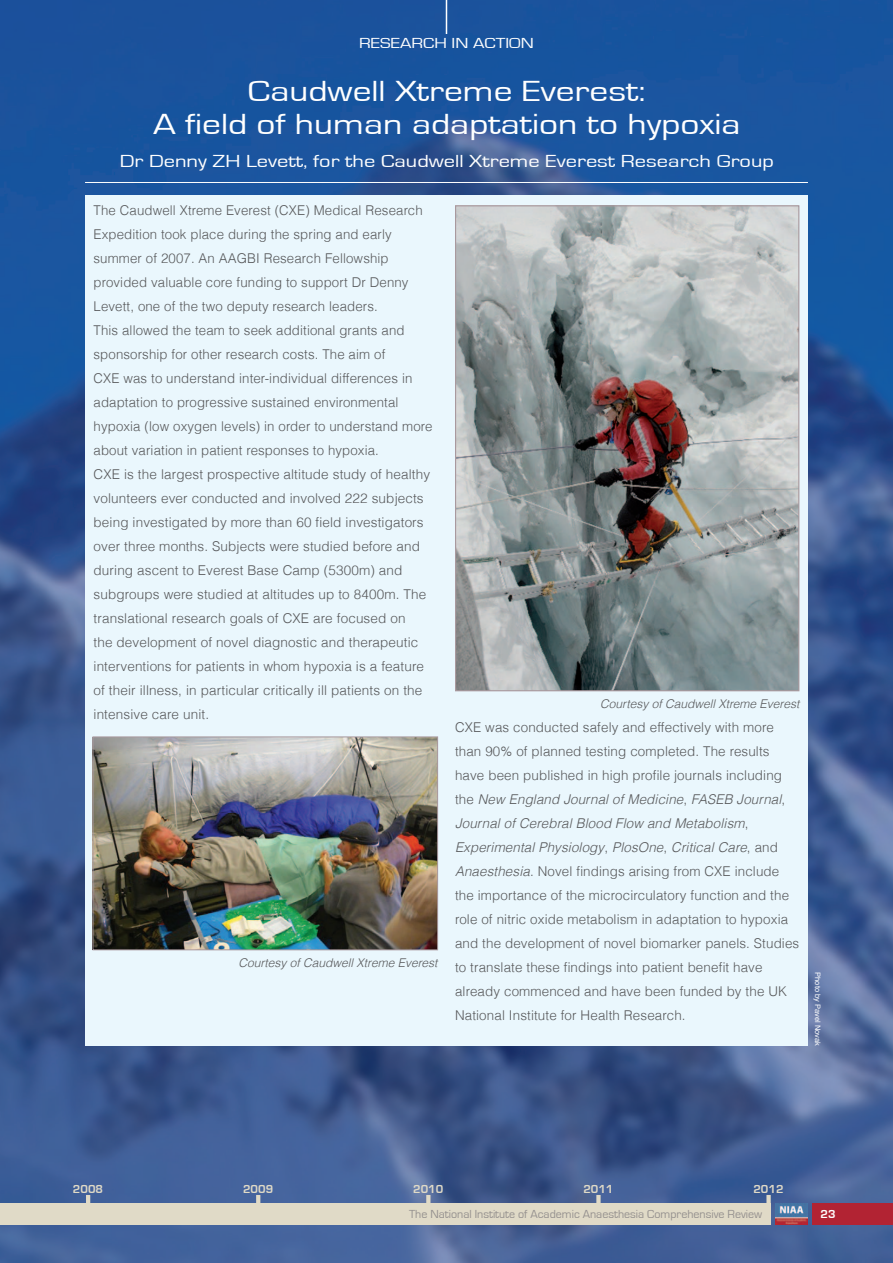
<style>
.page{position:relative;width:893px;height:1263px;background:#fff}
.page>*{position:absolute;margin:0;border:0;box-sizing:border-box;transform-origin:0 0}
.t1{font:30px/33px "Eurostile";color:#fff;text-align:center;scale:1.25 1}
.t2{font:18px "Eurostile";color:#fff;scale:1.25 1}
.t3{font:15px "Eurostile";color:#fff;scale:1.25 1}
.t4{font:300 13.5px/24px "Helvetica";letter-spacing:.01em;color:#57585a}
.t5{font:italic 300 12px "Helvetica";color:#57585a}
.t6{font:12px "Eurostile";color:#94908e}
.t7{font:700 12px "Eurostile";color:#e0dac7}
.t8{font:700 12px "Eurostile";color:#fff}
.t9{font:7.5px "Helvetica";color:#fff}
.s1{font-style:italic}
</style>
<div class="page">
<img style="left:0;top:0;width:893px;height:1263px">
<div style="left:85px;top:196px;width:723px;height:850px;background:#eaf7fd"></div>
<div style="left:812px;top:1203px;width:81px;height:22px;background:#b22333"></div>
<img style="left:775px;top:1203px;width:33px;height:22px">
<hr style="left:85px;top:182px;width:723px;height:1px;background:#fff">
<hr style="left:446px;top:0;width:1px;height:34px;background:#fff">
<hr style="left:86px;top:1195px;width:4px;height:30px;background:#e0dac7">
<svg style="left:256px;top:1195px;width:4px;height:8px"></svg>
<svg style="left:426px;top:1195px;width:4px;height:8px"></svg>
<div style="left:596px;top:1195px;width:5px;height:30px;background:#e0dac7"></div>
<div style="left:766px;top:1195px;width:5px;height:30px;background:#e0dac7"></div>
<div style="left:0;top:1203px;width:771px;height:22px;background:#e0dac7"></div>
<img style="left:95px;top:738px;width:341px;height:210px">
<div style="left:93px;top:736px;width:345px;height:214px;border:1px solid #a9999e"></div>
<img style="left:457px;top:207px;width:340px;height:482px">
<p class="t3" style="left:359px;top:35px;width:141px">RESEARCH IN ACTION</p>
<h1 class="t1" style="left:153px;top:75px;width:472px">Caudwell Xtreme Everest:<br>A field of human adaptation to hypoxia</h1>
<h2 class="t2" style="left:120px;top:151px;width:525px">Dr Denny ZH Levett, for the Caudwell Xtreme Everest Research Group</h2>
<p class="t4" style="left:94px;top:198px;width:340px">The Caudwell Xtreme Everest (CXE) Medical Research Expedition took place during the spring and early summer of 2007. An AAGBI Research Fellowship provided valuable core funding to support Dr Denny Levett, one of the two deputy research leaders.<br>This allowed the team to seek additional grants and sponsorship for other research costs. The aim of<br>CXE was to understand inter-individual differences in adaptation to progressive sustained environmental hypoxia (low oxygen levels) in order to understand more about variation in patient responses to hypoxia.<br>CXE is the largest prospective altitude study of healthy volunteers ever conducted and involved 222 subjects being investigated by more than 60 field investigators over three months. Subjects were studied before and during ascent to Everest Base Camp (5300m) and subgroups were studied at altitudes up to 8400m. The translational research goals of CXE are focused on<br>the development of novel diagnostic and therapeutic interventions for patients in whom hypoxia is a feature of their illness, in particular critically ill patients on the intensive care unit.</p>
<p class="t5" style="left:238px;top:955px;width:201px">Courtesy of Caudwell Xtreme Everest</p>
<p class="t5" style="left:600px;top:697px;width:201px">Courtesy of Caudwell Xtreme Everest</p>
<p class="t4" style="left:455px;top:715px;width:346px">CXE was conducted safely and effectively with more than 90% of planned testing completed. The results have been published in high profile journals including the <span class="s1">New England Journal of Medicine</span>, <span class="s1">FASEB Journal</span>, <span class="s1">Journal of Cerebral Blood Flow and Metabolism</span>, <span class="s1">Experimental Physiology</span>, <span class="s1">PlosOne</span>, <span class="s1">Critical Care</span>, and <span class="s1">Anaesthesia</span>. Novel findings arising from CXE include the importance of the microcirculatory function and the role of nitric oxide metabolism in adaptation to hypoxia and the development of novel biomarker panels. Studies to translate these findings into patient benefit have already commenced and have been funded by the UK National Institute for Health Research.</p>
<p class="t9" style="left:824px;top:972px;width:75px;rotate:90deg">Photo by Pavel Novak</p>
<p class="t7" style="left:73px;top:1182px;width:32px">2008</p>
<p class="t7" style="left:243px;top:1182px;width:32px">2009</p>
<p class="t7" style="left:413px;top:1182px;width:32px">2010</p>
<p class="t7" style="left:583px;top:1182px;width:32px">2011</p>
<p class="t7" style="left:753px;top:1182px;width:32px">2012</p>
<p class="t6" style="left:409px;top:1208px;width:355px">The National Institute of Academic Anaesthesia Comprehensive Review</p>
<p class="t8" style="left:821px;top:1207px;width:17px">23</p>
</div>
